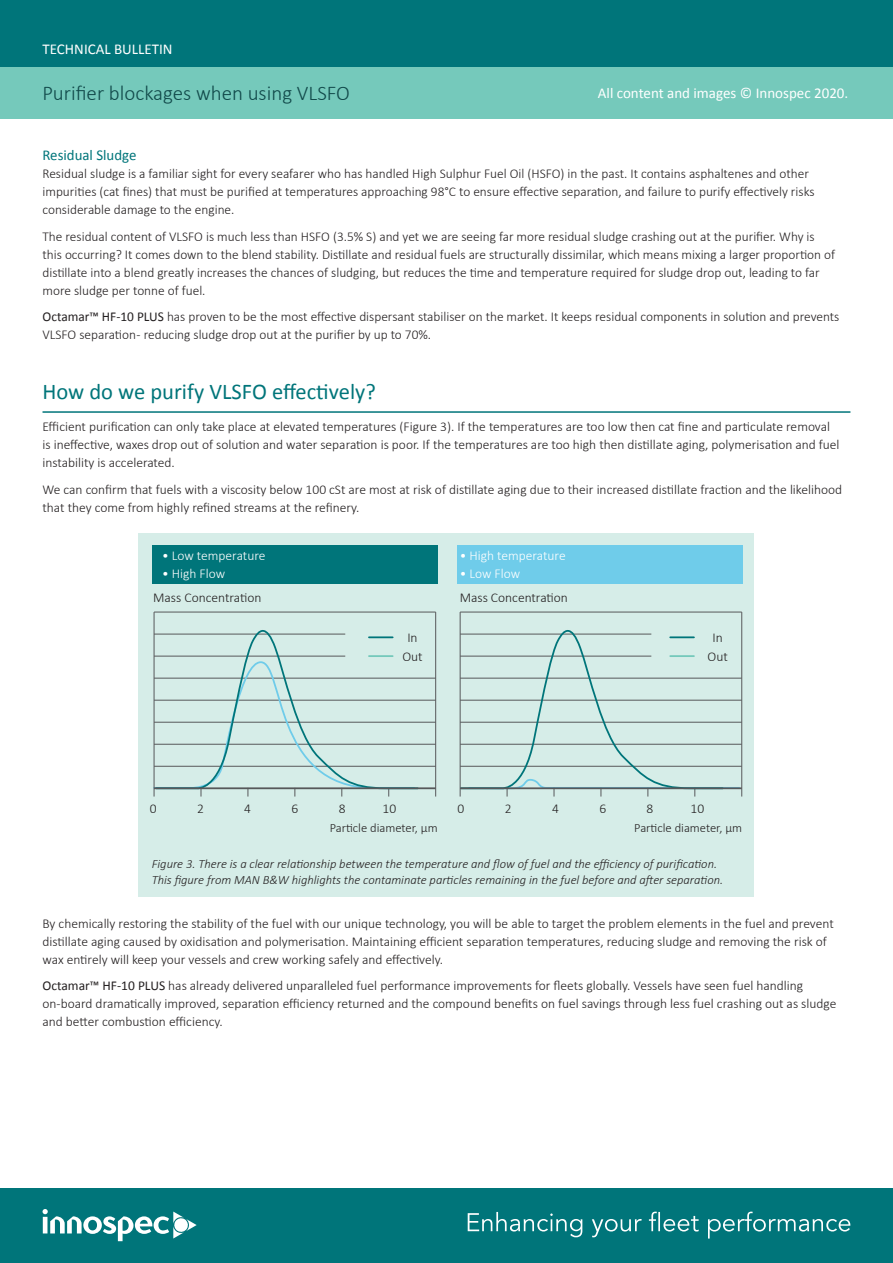
<style>
.page{position:relative;width:893px;height:1263px;background:#fff}
.page>*{position:absolute;margin:0;border:0;box-sizing:border-box;transform-origin:0 0}
.t1{font:22.5px "Calibri";color:#00757a}
.t2{font:300 21px "Calibri";color:#11494a}
.t3{font:15px "Calibri";color:#fff}
.t4{font:15px "Calibri";color:#00757a}
.Body_-_Charts{font:300 13.5px/18px "Calibri";color:#231f20}
.Body_-_Charts-2{font:300 13.5px "Calibri";color:#fff}
.Captions{font:italic 300 12.6px/16.2px "Calibri";color:#231f20}
.Body_-_Charts-3{font:300 12.6px "Calibri";color:#231f20}
.s1{font-weight:400}
</style>
<div class="page">
<div style="left:0;top:66px;width:893px;height:53px;background:#75c9bb"></div>
<div style="left:0;top:0;width:893px;height:66px;background:#00757a"></div>
<div style="left:0;top:1188px;width:893px;height:75px;background:#00757a"></div>
<svg style="left:43px;top:1209px;width:154px;height:32px"></svg>
<svg style="left:468px;top:1211px;width:382px;height:27px"></svg>
<hr style="left:43px;top:411px;width:807px;height:2px;background:#00757a">
<div style="left:139px;top:533px;width:615px;height:363px;background:#d6ede8"></div>
<hr style="left:154px;top:612px;width:282px;height:1px;background:#57585a">
<hr style="left:460px;top:612px;width:282px;height:1px;background:#57585a">
<svg style="left:153px;top:660px;width:588px;height:130px"></svg>
<hr style="left:154px;top:612px;width:1px;height:184px;background:#57585a">
<hr style="left:435px;top:612px;width:1px;height:184px;background:#57585a">
<hr style="left:460px;top:612px;width:1px;height:184px;background:#57585a">
<hr style="left:741px;top:612px;width:1px;height:184px;background:#57585a">
<svg style="left:154px;top:624px;width:570px;height:166px"></svg>
<hr style="left:154px;top:787px;width:282px;height:2px;background:#57585a">
<hr style="left:460px;top:787px;width:282px;height:2px;background:#57585a">
<hr style="left:670px;top:636px;width:24px;height:2px;background:#00757a">
<hr style="left:670px;top:655px;width:24px;height:2px;background:#75c9bb">
<div style="left:152px;top:545px;width:286px;height:39px;background:#00757a"></div>
<div style="left:457px;top:545px;width:285px;height:39px;background:#6fccea"></div>
<p class="t3" style="left:43px;top:39px;width:132px">TECHNICAL BULLETIN</p>
<h2 class="t2" style="left:43px;top:80px;width:309px">Purifier blockages when using VLSFO</h2>
<p class="t3" style="left:598px;top:83px;width:252px">All content and images © Innospec 2020.</p>
<p class="t4" style="left:43px;top:145px;width:95px">Residual Sludge</p>
<p class="Body_-_Charts" style="left:43px;top:164px;width:774px">Residual sludge is a familiar sight for every seafarer who has handled High Sulphur Fuel Oil (HSFO) in the past. It contains asphaltenes and other impurities (cat fines) that must be purified at temperatures approaching 98°C to ensure effective separation, and failure to purify effectively risks considerable damage to the engine.</p>
<p class="Body_-_Charts" style="left:43px;top:227px;width:794px">The residual content of VLSFO is much less than HSFO (3.5% S) and yet we are seeing far more residual sludge crashing out at the purifier. Why is this occurring? It comes down to the blend stability. Distillate and residual fuels are structurally dissimilar, which means mixing a larger proportion of distillate into a blend greatly increases the chances of sludging, but reduces the time and temperature required for sludge drop out, leading to far more sludge per tonne of fuel.</p>
<p class="Body_-_Charts" style="left:43px;top:307px;width:798px"><span class="s1">Octamar™ HF-10 PLUS</span> has proven to be the most effective dispersant stabiliser on the market. It keeps residual components in solution and prevents<br>VLSFO separation - reducing sludge drop out at the purifier by up to 70%.</p>
<p class="t1" style="left:43px;top:375px;width:335px">How do we purify VLSFO effectively?</p>
<p class="Body_-_Charts" style="left:43px;top:418px;width:799px">Efficient purification can only take place at elevated temperatures (Figure 3). If the temperatures are too low then cat fine and particulate removal is ineffective, waxes drop out of solution and water separation is poor. If the temperatures are too high then distillate aging, polymerisation and fuel instability is accelerated.</p>
<p class="Body_-_Charts" style="left:43px;top:480px;width:801px">We can confirm that fuels with a viscosity below 100 cSt are most at risk of distillate aging due to their increased distillate fraction and the likelihood that they come from highly refined streams at the refinery.</p>
<p class="Body_-_Charts-2" style="left:162px;top:547px;width:105px">• Low temperature</p>
<p class="Body_-_Charts-2" style="left:162px;top:565px;width:65px">• High Flow</p>
<p class="Body_-_Charts" style="left:153px;top:589px;width:110px">Mass Concentration</p>
<p class="Body_-_Charts-2" style="left:460px;top:547px;width:108px">• High temperature</p>
<p class="Body_-_Charts-2" style="left:460px;top:565px;width:62px">• Low Flow</p>
<p class="Body_-_Charts" style="left:460px;top:589px;width:110px">Mass Concentration</p>
<p class="Body_-_Charts" style="left:407px;top:628px;width:12px">In</p>
<p class="Body_-_Charts" style="left:712px;top:628px;width:12px">In</p>
<p class="Body_-_Charts" style="left:402px;top:647px;width:22px">Out</p>
<p class="Body_-_Charts" style="left:707px;top:647px;width:22px">Out</p>
<p class="Body_-_Charts" style="left:150px;top:799px;width:8px">0</p>
<p class="Body_-_Charts" style="left:197px;top:799px;width:8px">2</p>
<p class="Body_-_Charts" style="left:244px;top:799px;width:8px">4</p>
<p class="Body_-_Charts" style="left:458px;top:799px;width:8px">0</p>
<p class="Body_-_Charts" style="left:505px;top:799px;width:8px">2</p>
<p class="Body_-_Charts" style="left:291px;top:799px;width:8px">6</p>
<p class="Body_-_Charts" style="left:339px;top:799px;width:8px">8</p>
<p class="Body_-_Charts" style="left:383px;top:799px;width:15px">10</p>
<p class="Body_-_Charts" style="left:552px;top:799px;width:8px">4</p>
<p class="Body_-_Charts" style="left:599px;top:799px;width:8px">6</p>
<p class="Body_-_Charts" style="left:647px;top:799px;width:8px">8</p>
<p class="Body_-_Charts" style="left:690px;top:799px;width:15px">10</p>
<p class="Body_-_Charts-3" style="left:330px;top:820px;width:109px">Particle diameter, µm</p>
<p class="Body_-_Charts-3" style="left:634px;top:820px;width:109px">Particle diameter, µm</p>
<p class="Captions" style="left:152px;top:855px;width:573px">Figure 3. There is a clear relationship between the temperature and flow of fuel and the efficiency of purification.<br>This figure from MAN B&amp;W highlights the contaminate particles remaining in the fuel before and after separation.</p>
<p class="Body_-_Charts" style="left:43px;top:914px;width:793px">By chemically restoring the stability of the fuel with our unique technology, you will be able to target the problem elements in the fuel and prevent distillate aging caused by oxidisation and polymerisation. Maintaining efficient separation temperatures, reducing sludge and removing the risk of wax entirely will keep your vessels and crew working safely and effectively.</p>
<p class="Body_-_Charts" style="left:43px;top:977px;width:795px"><span class="s1">Octamar™ HF-10 PLUS</span> has already delivered unparalleled fuel performance improvements for fleets globally. Vessels have seen fuel handling on-board dramatically improved, separation efficiency returned and the compound benefits on fuel savings through less fuel crashing out as sludge and better combustion efficiency.</p>
</div>
